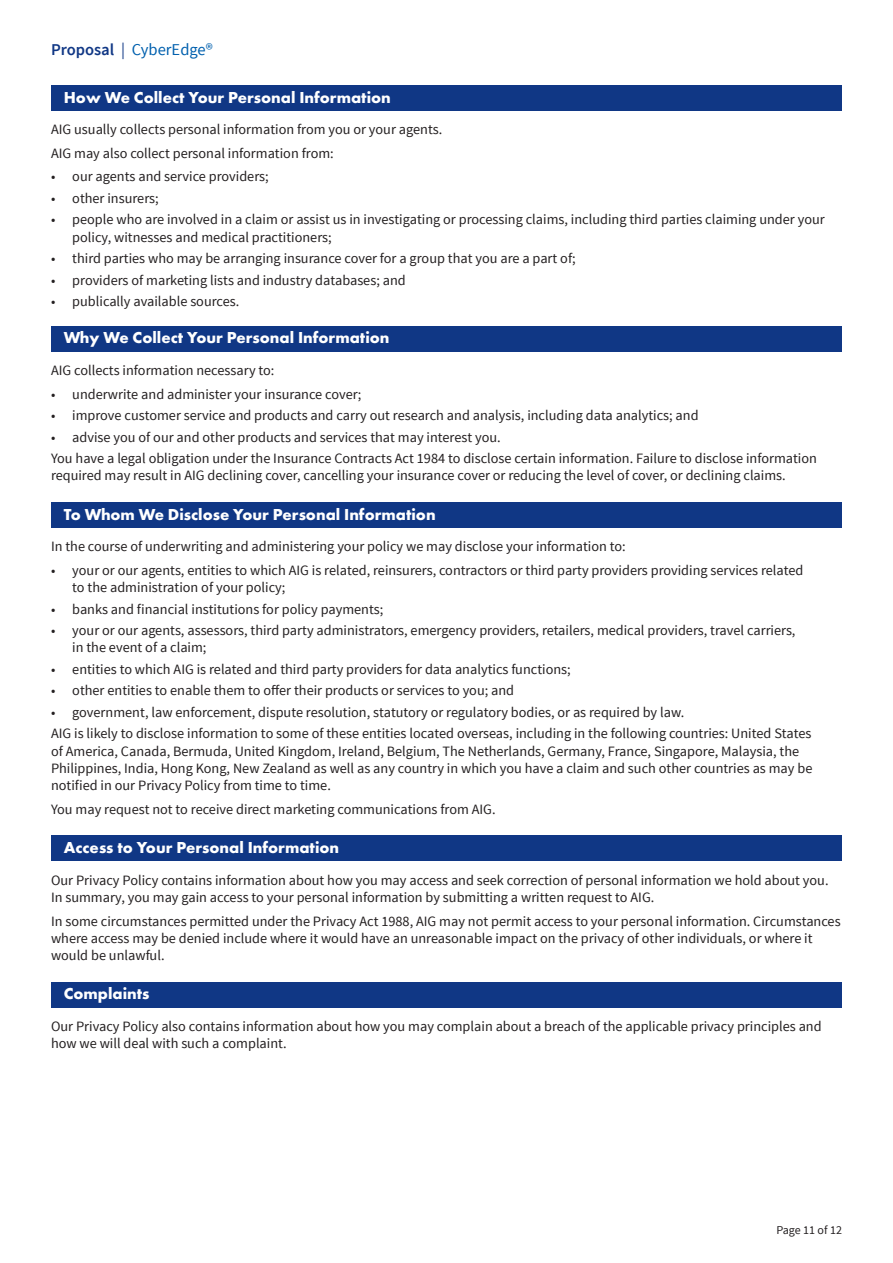
<style>
.page{position:relative;width:893px;height:1263px;background:#fff}
.page>*{position:absolute;margin:0;border:0;box-sizing:border-box;transform-origin:0 0}
.t1{font:700 16.5px "Futura PT";color:#fff}
.t2{font:16.5px "Source Sans Pro";color:#0160ae}
.Bodycopy{font:14.25px/17.2px "Source Sans Pro";color:#231f20}
.t3{font:12px "Source Sans Pro";color:#231f20}
.s1{font-weight:600;color:#103785}
.s2{color:#103785}
</style>
<div class="page">
<div style="left:51px;top:85px;width:791px;height:26px;background:#103785"></div>
<div style="left:51px;top:326px;width:791px;height:25px;background:#103785"></div>
<div style="left:51px;top:502px;width:791px;height:26px;background:#103785"></div>
<div style="left:51px;top:835px;width:791px;height:26px;background:#103785"></div>
<div style="left:51px;top:982px;width:791px;height:25px;background:#103785"></div>
<p class="t2" style="left:51px;top:39px;width:163px"><span class="s1">Proposal</span> <span class="s2">|</span> CyberEdge®</p>
<p class="t1" style="left:64px;top:86px;width:329px">How We Collect Your Personal Information</p>
<p class="Bodycopy" style="left:51px;top:118px;width:393px;line-height:23.7px">AIG usually collects personal information from you or your agents.<br>AIG may also collect personal information from:</p>
<p class="Bodycopy" style="left:51px;top:168px;width:219px">• our agents and service providers;</p>
<p class="Bodycopy" style="left:51px;top:190px;width:109px">• other insurers;</p>
<p class="Bodycopy" style="left:72px;top:211px;width:754px;text-indent:-21px">• people who are involved in a claim or assist us in investigating or processing claims, including third parties claiming under your policy, witnesses and medical practitioners;</p>
<p class="Bodycopy" style="left:51px;top:250px;width:526px">• third parties who may be arranging insurance cover for a group that you are a part of;</p>
<p class="Bodycopy" style="left:51px;top:272px;width:356px">• providers of marketing lists and industry databases; and</p>
<p class="Bodycopy" style="left:51px;top:293px;width:190px">• publically available sources.</p>
<p class="t1" style="left:64px;top:327px;width:327px">Why We Collect Your Personal Information</p>
<p class="Bodycopy" style="left:51px;top:362px;width:225px">AIG collects information necessary to:</p>
<p class="Bodycopy" style="left:51px;top:385px;width:312px">• underwrite and administer your insurance cover;</p>
<p class="Bodycopy" style="left:51px;top:407px;width:649px">• improve customer service and products and carry out research and analysis, including data analytics; and</p>
<p class="Bodycopy" style="left:51px;top:426px;width:767px;line-height:21.5px">• advise you of our and other products and services that may interest you.<br>You have a legal obligation under the Insurance Contracts Act 1984 to disclose certain information. Failure to disclose information</p>
<p class="Bodycopy" style="left:51px;top:467px;width:736px">required may result in AIG declining cover, cancelling your insurance cover or reducing the level of cover, or declining claims.</p>
<p class="t1" style="left:64px;top:503px;width:373px">To Whom We Disclose Your Personal Information</p>
<p class="Bodycopy" style="left:51px;top:538px;width:576px">In the course of underwriting and administering your policy we may disclose your information to:</p>
<p class="Bodycopy" style="left:72px;top:562px;width:733px;text-indent:-21px">• your or our agents, entities to which AIG is related, reinsurers, contractors or third party providers providing services related to the administration of your policy;</p>
<p class="Bodycopy" style="left:51px;top:600px;width:334px">• banks and financial institutions for policy payments;</p>
<p class="Bodycopy" style="left:72px;top:622px;width:725px;text-indent:-21px">• your or our agents, assessors, third party administrators, emergency providers, retailers, medical providers, travel carriers, in the event of a claim;</p>
<p class="Bodycopy" style="left:51px;top:661px;width:521px">• entities to which AIG is related and third party providers for data analytics functions;</p>
<p class="Bodycopy" style="left:51px;top:682px;width:465px">• other entities to enable them to offer their products or services to you; and</p>
<p class="Bodycopy" style="left:51px;top:702px;width:762px;line-height:21.5px">• government, law enforcement, dispute resolution, statutory or regulatory bodies, or as required by law.<br>AIG is likely to disclose information to some of these entities located overseas, including in the following countries: United States</p>
<p class="Bodycopy" style="left:51px;top:743px;width:763px">of America, Canada, Bermuda, United Kingdom, Ireland, Belgium, The Netherlands, Germany, France, Singapore, Malaysia, the<br>Philippines, India, Hong Kong, New Zealand as well as any country in which you have a claim and such other countries as may be notified in our Privacy Policy from time to time.</p>
<p class="Bodycopy" style="left:51px;top:801px;width:446px">You may request not to receive direct marketing communications from AIG.</p>
<p class="t1" style="left:64px;top:837px;width:277px">Access to Your Personal Information</p>
<p class="Bodycopy" style="left:51px;top:872px;width:779px">Our Privacy Policy contains information about how you may access and seek correction of personal information we hold about you.<br>In summary, you may gain access to your personal information by submitting a written request to AIG.</p>
<p class="Bodycopy" style="left:51px;top:912px;width:791px">In some circumstances permitted under the Privacy Act 1988, AIG may not permit access to your personal information. Circumstances where access may be denied include where it would have an unreasonable impact on the privacy of other individuals, or where it would be unlawful.</p>
<p class="t1" style="left:64px;top:983px;width:87px">Complaints</p>
<p class="Bodycopy" style="left:51px;top:1018px;width:772px">Our Privacy Policy also contains information about how you may complain about a breach of the applicable privacy principles and how we will deal with such a complaint.</p>
<p class="t3" style="left:776px;top:1222px;width:67px">Page 11 of 12</p>
</div>
